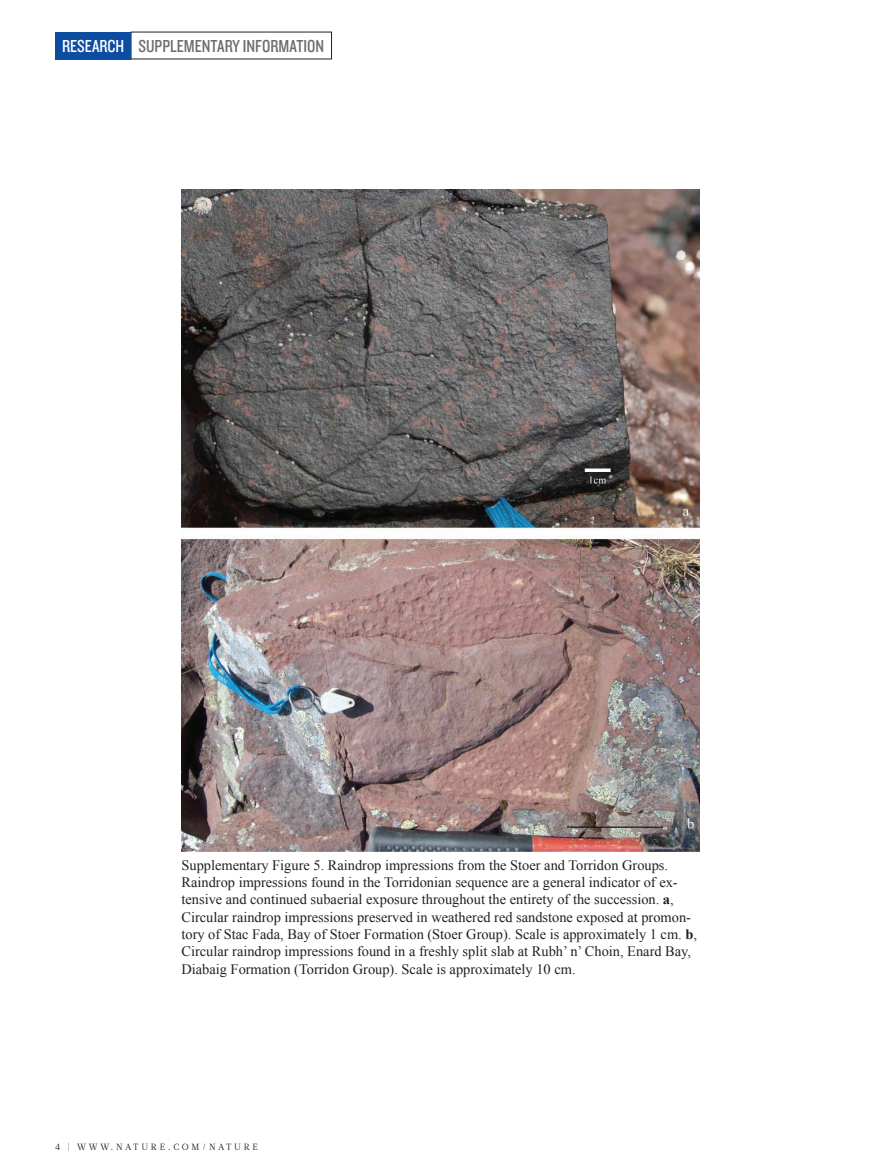
<style>
.page{position:relative;width:893px;height:1174px;background:#fff}
.page>*{position:absolute;margin:0;border:0;box-sizing:border-box;transform-origin:0 0}
.t1{font:18px "Knockout 29 Junior Ltweight";color:#6c6d70}
.t2{font:18px "Knockout 29 Junior Ltweight";color:#fff}
.t3{font:14.4px/17.2px "Times New Roman";color:#231f20}
.t4{font:9px "Glosa Math";letter-spacing:.3em;color:#231f20}
.s1{font-weight:700}
</style>
<div class="page">
<div style="left:55px;top:32px;width:76px;height:27px;background:#0d4da1"></div>
<img style="left:181px;top:190px;width:519px;height:661px">
<p class="t2" style="left:62px;top:34px;width:64px">RESEARCH</p>
<p class="t1" style="left:138px;top:34px;width:187px">SUPPLEMENTARY INFORMATION</p>
<p class="t3" style="left:181px;top:856px;width:517px">Supplementary Figure 5. Raindrop impressions from the Stoer and Torridon Groups.<br>Raindrop impressions found in the Torridonian sequence are a general indicator of ex&shy;tensive and continued subaerial exposure throughout the entirety of the succession. <span class="s1">a</span>, Circular raindrop impressions preserved in weathered red sandstone exposed at promon&shy;tory of Stac Fada, Bay of Stoer Formation (Stoer Group). Scale is approximately 1 cm. <span class="s1">b</span>, Circular raindrop impressions found in a freshly split slab at Rubh’ n’ Choin, Enard Bay, Diabaig Formation (Torridon Group). Scale is approximately 10 cm.</p>
<p class="t4" style="left:55px;top:1141px;width:204px">4 | WWW.NATURE.COM/NATURE</p>
</div>
